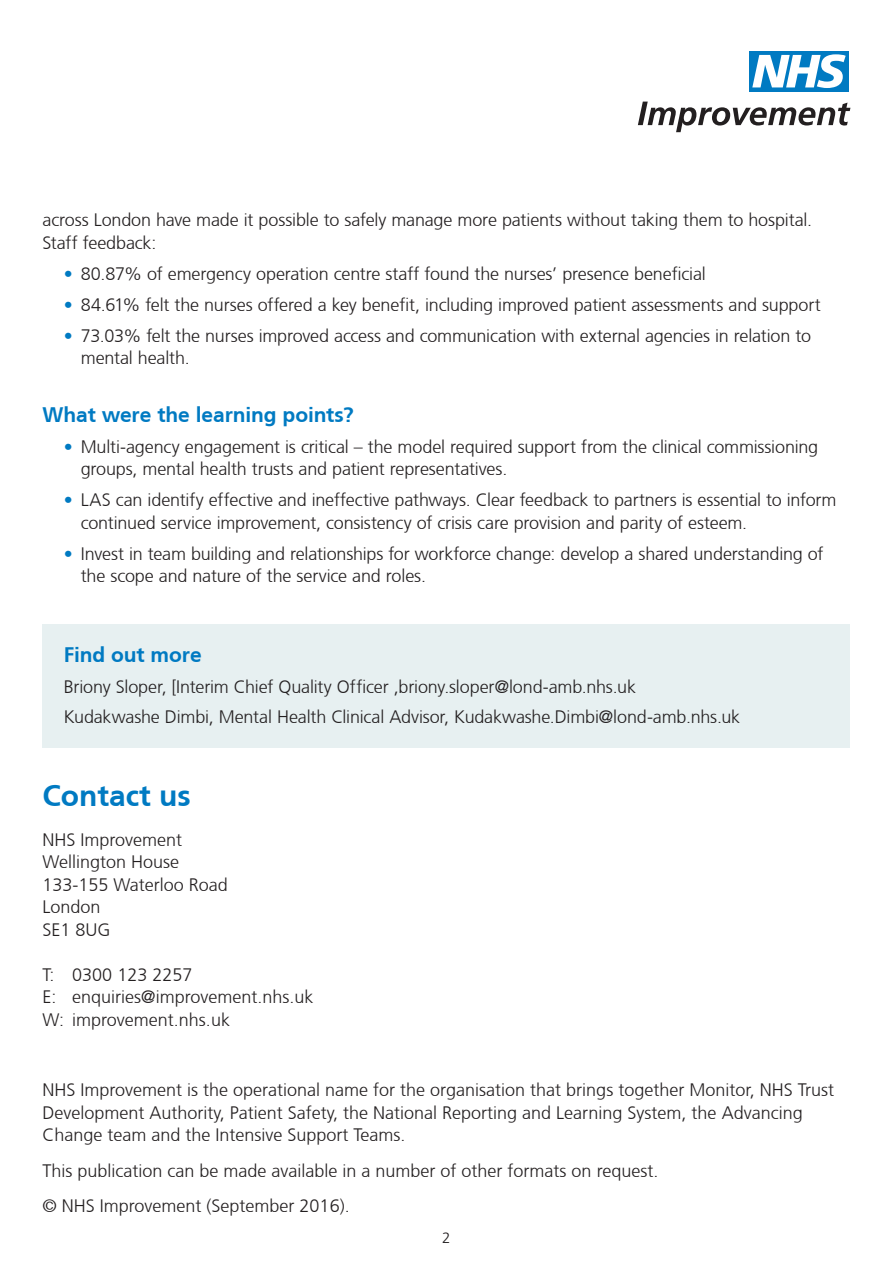
<style>
.page{position:relative;width:893px;height:1263px;background:#fff}
.page>*{position:absolute;margin:0;border:0;box-sizing:border-box;transform-origin:0 0}
.t1{font:700 30px "Frutiger CE";color:#007ac2}
.t2{font:700 21px "Frutiger CE";letter-spacing:-.005em;color:#007ac2}
.t3{font:300 18px/22.5px "Frutiger CE";letter-spacing:-.01em;color:#231f20}
.t4{font:300 15px "Frutiger CE";color:#231f20}
.s1{color:#007ac2}
</style>
<div class="page">
<svg style="left:638px;top:102px;width:212px;height:30px"></svg>
<div style="left:749px;top:51px;width:100px;height:40px;background:#007ac2"></div>
<svg style="left:752px;top:54px;width:94px;height:34px"></svg>
<div style="left:43px;top:624px;width:807px;height:124px;background:#e7f0f1"></div>
<p class="t3" style="left:43px;top:208px;width:771px">across London have made it possible to safely manage more patients without taking them to hospital.<br>Staff feedback:</p>
<p class="t3" style="left:64px;top:262px;width:643px"><span class="s1">•</span> 80.87% of emergency operation centre staff found the nurses’ presence beneficial</p>
<p class="t3" style="left:64px;top:293px;width:758px"><span class="s1">•</span> 84.61% felt the nurses offered a key benefit, including improved patient assessments and support</p>
<p class="t3" style="left:81px;top:324px;width:732px;text-indent:-17px"><span class="s1">•</span> 73.03% felt the nurses improved access and communication with external agencies in relation to mental health.</p>
<p class="t2" style="left:43px;top:402px;width:313px">What were the learning points?</p>
<p class="t3" style="left:81px;top:435px;width:739px;text-indent:-17px"><span class="s1">•</span> Multi-agency engagement is critical – the model required support from the clinical commissioning groups, mental health trusts and patient representatives.</p>
<p class="t3" style="left:81px;top:488px;width:757px;text-indent:-17px"><span class="s1">•</span> LAS can identify effective and ineffective pathways. Clear feedback to partners is essential to inform continued service improvement, consistency of crisis care provision and parity of esteem.</p>
<p class="t3" style="left:81px;top:542px;width:744px;text-indent:-17px"><span class="s1">•</span> Invest in team building and relationships for workforce change: develop a shared understanding of the scope and nature of the service and roles.</p>
<p class="t2" style="left:64px;top:642px;width:139px">Find out more</p>
<p class="t3" style="left:64px;top:672px;width:678px;line-height:30px">Briony Sloper, [Interim Chief Quality Officer ,briony.sloper@lond-amb.nhs.uk<br>Kudakwashe Dimbi, Mental Health Clinical Advisor, Kudakwashe.Dimbi@lond-amb.nhs.uk</p>
<h1 class="t1" style="left:43px;top:777px;width:150px">Contact us</h1>
<p class="t3" style="left:43px;top:828px;width:187px">NHS Improvement<br>Wellington House<br>133-155 Waterloo Road<br>London<br>SE1 8UG</p>
<p class="t3" style="left:43px;top:963px;width:272px">T: 0300 123 2257<br>E: enquiries@improvement.nhs.uk<br>W: improvement.nhs.uk</p>
<p class="t3" style="left:43px;top:1079px;width:793px">NHS Improvement is the operational name for the organisation that brings together Monitor, NHS Trust<br>Development Authority, Patient Safety, the National Reporting and Learning System, the Advancing<br>Change team and the Intensive Support Teams.</p>
<p class="t3" style="left:43px;top:1153px;width:617px;line-height:35.2px">This publication can be made available in a number of other formats on request. © NHS Improvement (September 2016).</p>
<p class="t4" style="left:442px;top:1229px;width:10px">2</p>
</div>
